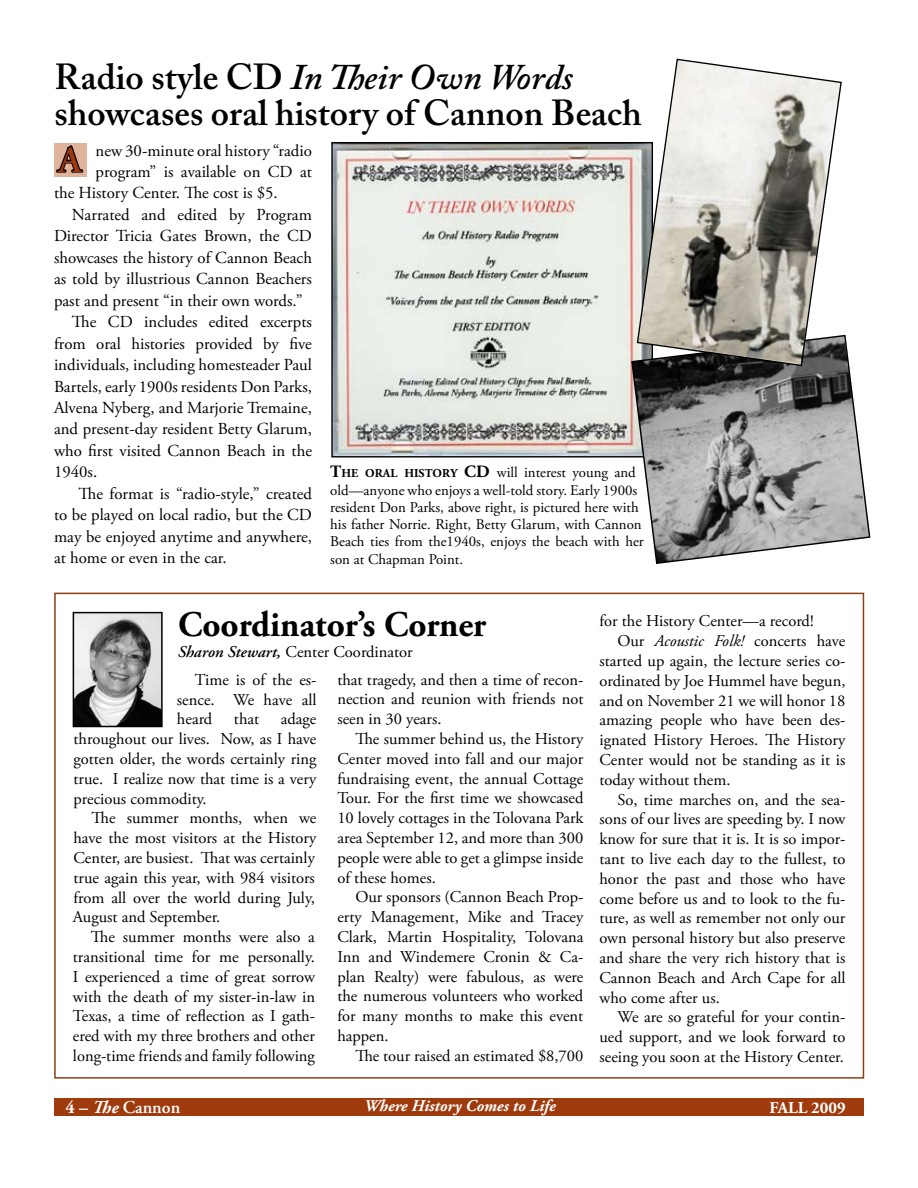
<style>
.page{position:relative;width:918px;height:1188px;background:#fff}
.page>*{position:absolute;margin:0;border:0;box-sizing:border-box;transform-origin:0 0}
.t1{font:600 37.05px "Adobe Garamond Pro";color:#9f3a0d}
.t2{font:600 36px/36px "Adobe Caslon Pro";color:#000}
.t3{font:700 36px "Adobe Garamond Pro";color:#000}
.t4{font:600 18px "Adobe Garamond Pro";color:#fff}
.t5{font:16.8px "Adobe Garamond Pro";color:#000}
.t6{font:16.5px/19.8px "Adobe Garamond Pro";color:#000;text-align:justify}
.t7{font:italic 700 16.5px "Adobe Garamond Pro";color:#fff}
.t8{font:700 16.5px "Adobe Garamond Pro";color:#fff}
.t9{font:14.85px/17.2px "Adobe Garamond Pro";color:#000}
.s1{font-style:italic}
.s2{font-weight:700;font-size:17.25px}
.s3{font-weight:700;font-size:12.15px}
.s4{font-weight:600;font-style:italic}
.s5{font-weight:700}
.s6{font-weight:700;font-style:italic}
</style>
<div class="page">
<div style="left:54px;top:1098px;width:810px;height:18px;background:#9f3a0d"></div>
<img style="left:76px;top:615px;width:84px;height:109px">
<div style="left:73px;top:612px;width:90px;height:115px;border:2px solid #000"></div>
<img style="left:333px;top:144px;width:303px;height:312px">
<svg style="left:630px;top:334px;width:241px;height:230px"></svg>
<svg style="left:636px;top:58px;width:207px;height:309px"></svg>
<div style="left:54px;top:143px;width:33px;height:33px;background:#e0b49b"></div>
<svg style="left:56px;top:145px;width:27px;height:28px"></svg>
<h2 class="t2" style="left:54px;top:58px;width:589px">Radio style CD <span class="s1">In Their Own Words </span>showcases oral history of Cannon Beach</h2>
<h1 class="t1" style="left:58px;top:138px;width:25px">A</h1>
<p class="t5" style="left:96px;top:140px;width:218px">new 30-minute oral history “radio</p>
<p class="t5" style="left:96px;top:162px;width:218px">program” is available on CD at</p>
<p class="t5" style="left:54px;top:183px;width:225px">the History Center. The cost is $5.</p>
<p class="t5" style="left:72px;top:205px;width:241px">Narrated and edited by Program</p>
<p class="t5" style="left:54px;top:226px;width:259px">Director Tricia Gates Brown, the CD</p>
<p class="t5" style="left:54px;top:247px;width:259px">showcases the history of Cannon Beach</p>
<p class="t5" style="left:54px;top:269px;width:259px">as told by illustrious Cannon Beachers</p>
<p class="t5" style="left:54px;top:290px;width:250px">past and present “in their own words.”</p>
<p class="t5" style="left:72px;top:312px;width:241px">The CD includes edited excerpts</p>
<p class="t5" style="left:54px;top:333px;width:259px">from oral histories provided by five</p>
<p class="t5" style="left:54px;top:355px;width:259px">individuals, including homesteader Paul</p>
<p class="t5" style="left:54px;top:376px;width:260px">Bartels, early 1900s residents Don Parks,</p>
<p class="t5" style="left:54px;top:398px;width:259px">Alvena Nyberg, and Marjorie Tremaine,</p>
<p class="t5" style="left:54px;top:419px;width:259px">and present-day resident Betty Glarum,</p>
<p class="t5" style="left:54px;top:441px;width:259px">who first visited Cannon Beach in the</p>
<p class="t5" style="left:54px;top:462px;width:45px">1940s.</p>
<p class="t5" style="left:79px;top:483px;width:235px">The format is “radio-style,” created</p>
<p class="t5" style="left:54px;top:505px;width:260px">to be played on local radio, but the CD</p>
<p class="t5" style="left:54px;top:526px;width:260px">may be enjoyed anytime and anywhere,</p>
<p class="t5" style="left:54px;top:548px;width:174px">at home or even in the car.</p>
<p class="t9" style="left:330px;top:465px;width:315px"><span class="s2">T</span><span class="s3">HE ORAL HISTORY</span> <span class="s2">CD</span> will interest young and old—anyone who enjoys a well-told story. Early 1900s resident Don Parks, above right, is pictured here with his father Norrie. Right, Betty Glarum, with Cannon Beach ties from the1940s, enjoys the beach with her son at Chapman Point.</p>
<h2 class="t3" style="left:178px;top:603px;width:310px">Coordinator’s Corner</h2>
<p class="t6" style="left:178px;top:642px;width:236px"><span class="s4">Sharon Stewart,</span> Center Coordinator</p>
<p class="t6" style="left:177px;top:670px;width:141px;text-indent:18px">Time is of the es&shy;sence. We have all heard</p>
<p class="t6" style="left:73px;top:710px;width:245px;text-indent:207px">adage throughout our lives. Now, as I have gotten older, the words certainly ring true. I realize now that time is a very precious commodity.</p>
<p class="t6" style="left:73px;top:809px;width:245px;text-indent:19px">The summer months, when we have the most visitors at the History Center, are busiest. That was certainly true again this year, with 984 visitors from all over the world during July, August and September.</p>
<p class="t6" style="left:73px;top:928px;width:244px;text-indent:18px">The summer months were also a transitional time for me personally.<br>I experienced a time of great sorrow with the death of my sister-in-law in Texas, a time of reflection as I gath&shy;ered with my three brothers and other long-time friends and family following</p>
<p class="t6" style="left:234px;top:710px;width:27px">that</p>
<p class="t6" style="left:337px;top:670px;width:248px">that tragedy, and then a time of recon&shy;nection and reunion with friends not seen in 30 years.</p>
<p class="t6" style="left:337px;top:730px;width:248px;text-indent:18px">The summer behind us, the History Center moved into fall and our major fundraising event, the annual Cottage Tour. For the first time we showcased 10 lovely cottages in the Tolovana Park area September 12, and more than 300 people were able to get a glimpse inside of these homes.</p>
<p class="t6" style="left:337px;top:888px;width:248px;text-indent:18px">Our sponsors (Cannon Beach Prop&shy;erty Management, Mike and Tracey Clark, Martin Hospitality, Tolovana Inn and Windemere Cronin &amp; Ca&shy;plan Realty) were fabulous, as were the numerous volunteers who worked for many months to make this event happen.</p>
<p class="t6" style="left:355px;top:1046px;width:230px">The tour raised an estimated $8,700</p>
<p class="t6" style="left:599px;top:612px;width:216px">for the History Center—a record!</p>
<p class="t6" style="left:617px;top:632px;width:230px">Our <span class="s1">Acoustic Folk!</span> concerts have</p>
<p class="t6" style="left:599px;top:651px;width:247px">started up again, the lecture series co-</p>
<p class="t6" style="left:599px;top:671px;width:248px">ordinated by Joe Hummel have begun,</p>
<p class="t6" style="left:599px;top:691px;width:248px">and on November 21 we will honor 18</p>
<p class="t6" style="left:599px;top:711px;width:248px">amazing people who have been des-</p>
<p class="t6" style="left:599px;top:731px;width:247px">ignated History Heroes. The History</p>
<p class="t6" style="left:599px;top:750px;width:248px">Center would not be standing as it is</p>
<p class="t6" style="left:599px;top:770px;width:133px">today without them.</p>
<p class="t6" style="left:617px;top:790px;width:229px">So, time marches on, and the sea-</p>
<p class="t6" style="left:599px;top:810px;width:247px">sons of our lives are speeding by. I now</p>
<p class="t6" style="left:599px;top:830px;width:248px">know for sure that it is. It is so impor-</p>
<p class="t6" style="left:599px;top:849px;width:248px">tant to live each day to the fullest, to</p>
<p class="t6" style="left:599px;top:869px;width:248px">honor the past and those who have</p>
<p class="t6" style="left:599px;top:889px;width:248px">come before us and to look to the fu-</p>
<p class="t6" style="left:599px;top:909px;width:247px">ture, as well as remember not only our</p>
<p class="t6" style="left:599px;top:929px;width:248px">own personal history but also preserve</p>
<p class="t6" style="left:599px;top:948px;width:247px">and share the very rich history that is</p>
<p class="t6" style="left:599px;top:968px;width:248px">Cannon Beach and Arch Cape for all</p>
<p class="t6" style="left:599px;top:988px;width:122px">who come after us.</p>
<p class="t6" style="left:617px;top:1008px;width:230px">We are so grateful for your contin-</p>
<p class="t6" style="left:599px;top:1028px;width:248px">ued support, and we look forward to</p>
<p class="t6" style="left:599px;top:1047px;width:246px">seeing you soon at the History Center.</p>
<p class="t4" style="left:66px;top:1097px;width:116px"><span class="s5">4 –</span> <span class="s6">The</span> Cannon</p>
<p class="t7" style="left:364px;top:1097px;width:194px">Where History Comes to Life</p>
<p class="t8" style="left:769px;top:1098px;width:78px">FALL 2009</p>
</div>
